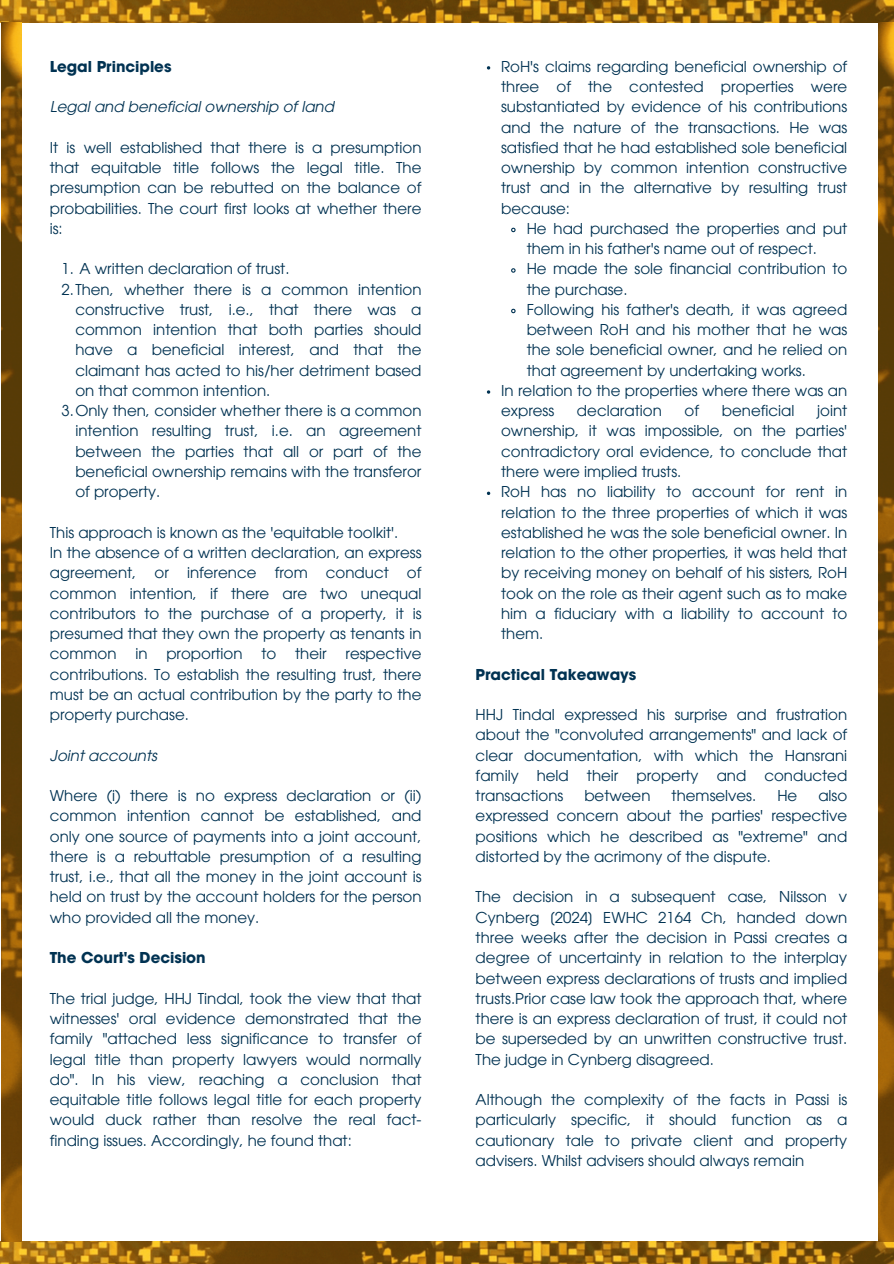
<style>
.page{position:relative;width:894px;height:1264px;background:#fff}
.page>*{position:absolute;margin:0;border:0;box-sizing:border-box;transform-origin:0 0}
.t1{font:15px/20.2px "ITC Avant Garde Pro";color:#003252;text-align:justify}
.t2{font:700 15px "ITC Avant Garde Pro";color:#003252}
.t3{font:italic 15px "ITC Avant Garde Pro";color:#003252}
</style>
<div class="page">
<img style="left:0;top:1240px;width:893px;height:23px">
<img style="left:0;top:0;width:893px;height:22px">
<img style="left:878px;top:22px;width:15px;height:1218px">
<img style="left:1px;top:22px;width:21px;height:1218px">
<svg style="left:486px;top:66px;width:4px;height:4px"></svg>
<svg style="left:511px;top:227px;width:5px;height:6px"></svg>
<svg style="left:511px;top:268px;width:5px;height:5px"></svg>
<svg style="left:511px;top:308px;width:5px;height:6px"></svg>
<svg style="left:486px;top:390px;width:4px;height:4px"></svg>
<svg style="left:486px;top:491px;width:4px;height:4px"></svg>
<p class="t2" style="left:50px;top:61px;width:123px">Legal Principles</p>
<p class="t3" style="left:50px;top:101px;width:286px">Legal and beneficial ownership of land</p>
<p class="t1" style="left:50px;top:139px;width:373px">It is well established that there is a presumption that equitable title follows the legal title. The presumption can be rebutted on the balance of probabilities. The court first looks at whether there is:</p>
<p class="t1" style="left:61px;top:261px;width:229px">1. A written declaration of trust.</p>
<p class="t1" style="left:75px;top:281px;width:347px;text-indent:-14px">2.Then, whether there is a common intention constructive trust, i.e., that there was a common intention that both parties should have a beneficial interest, and that the claimant has acted to his/her detriment based on that common intention.</p>
<p class="t1" style="left:75px;top:402px;width:347px;text-indent:-14px">3.Only then, consider whether there is a common intention resulting trust, i.e. an agreement between the parties that all or part of the beneficial ownership remains with the transferor of property.</p>
<p class="t1" style="left:50px;top:524px;width:350px">This approach is known as the 'equitable toolkit'.</p>
<p class="t1" style="left:50px;top:544px;width:373px">In the absence of a written declaration, an express agreement, or inference from conduct of common intention, if there are two unequal contributors to the purchase of a property, it is presumed that they own the property as tenants in common</p>
<p class="t1" style="left:50px;top:645px;width:373px;text-indent:295px">respective contributions. To establish the resulting trust, there must be an actual contribution by the party to the property purchase.</p>
<h1 class="t3" style="left:50px;top:749px;width:109px">Joint accounts</h1>
<p class="t1" style="left:50px;top:787px;width:373px">Where (i) there is no express declaration or (ii) common intention cannot be established, and only one source of payments into a joint account, there is a rebuttable presumption of a resulting trust, i.e., that all the money in the joint account is held on trust by the account holders for the person who provided all the money.</p>
<p class="t2" style="left:50px;top:952px;width:157px">The Court's Decision</p>
<p class="t1" style="left:50px;top:990px;width:373px">The trial judge, HHJ Tindal, took the view that that witnesses' oral evidence demonstrated that the family "attached less significance to transfer of legal title than property lawyers would normally do". In his view, reaching a conclusion that equitable title follows legal title for each property would duck rather than resolve the real fact&shy;finding issues. Accordingly, he found that:</p>
<p class="t1" style="left:135px;top:645px;width:14px">in</p>
<p class="t1" style="left:166px;top:645px;width:78px">proportion</p>
<p class="t1" style="left:261px;top:645px;width:16px">to</p>
<p class="t1" style="left:295px;top:645px;width:33px">their</p>
<p class="t1" style="left:501px;top:58px;width:347px">RoH's claims regarding beneficial ownership of three of the contested properties were substantiated by evidence of his contributions and the nature of the transactions. He was satisfied that he had established sole beneficial ownership by common intention constructive trust and in the alternative by resulting trust because:</p>
<p class="t1" style="left:526px;top:220px;width:322px">He had purchased the properties and put them in his father's name out of respect.</p>
<p class="t1" style="left:526px;top:261px;width:322px">He made the sole financial contribution to the purchase.</p>
<p class="t1" style="left:526px;top:301px;width:322px">Following his father's death, it was agreed between RoH and his mother that he was the sole beneficial owner, and he relied on that agreement by undertaking works.</p>
<h1 class="t1" style="left:501px;top:382px;width:347px">In relation to the properties where there was an express</h1>
<h1 class="t1" style="left:577px;top:402px;width:86px">declaration</h1>
<h1 class="t1" style="left:684px;top:402px;width:16px">of</h1>
<h1 class="t1" style="left:721px;top:402px;width:74px">beneficial</h1>
<h1 class="t1" style="left:501px;top:402px;width:347px;text-indent:316px">joint ownership, it was impossible, on the parties' contradictory oral evidence, to conclude that there were implied trusts.</h1>
<p class="t1" style="left:501px;top:483px;width:347px">RoH has no liability to account for rent in relation to the three properties of which it was established he was the sole beneficial owner. In relation to the other properties, it was held that by receiving money on behalf of his sisters, RoH took on the role as their agent such as to make him a fiduciary with a liability to account to them.</p>
<p class="t2" style="left:475px;top:668px;width:162px">Practical Takeaways</p>
<p class="t1" style="left:475px;top:706px;width:373px">HHJ Tindal expressed his surprise and frustration about the "convoluted arrangements" and lack of clear documentation, with which the Hansrani family held their property and conducted transactions</p>
<p class="t1" style="left:475px;top:787px;width:373px;text-indent:342px">also expressed concern about the parties' respective positions which he described as "extreme" and distorted by the acrimony of the dispute.</p>
<p class="t1" style="left:475px;top:888px;width:373px">The decision in a subsequent case, Nilsson v Cynberg [2024] EWHC 2164 Ch, handed down three weeks after the decision in Passi creates a degree of uncertainty in relation to the interplay between express declarations of trusts and implied trusts.Prior case law took the approach that, where there is an express declaration of trust, it could not be superseded by an unwritten constructive trust.<br>The judge in Cynberg disagreed.</p>
<p class="t1" style="left:475px;top:1091px;width:373px">Although the complexity of the facts in Passi is particularly specific, it should function as a cautionary tale to private client and property advisers. Whilst advisers should always remain</p>
<p class="t1" style="left:584px;top:787px;width:68px">between</p>
<p class="t1" style="left:671px;top:787px;width:86px">themselves.</p>
<p class="t1" style="left:777px;top:787px;width:21px">He</p>
</div>
